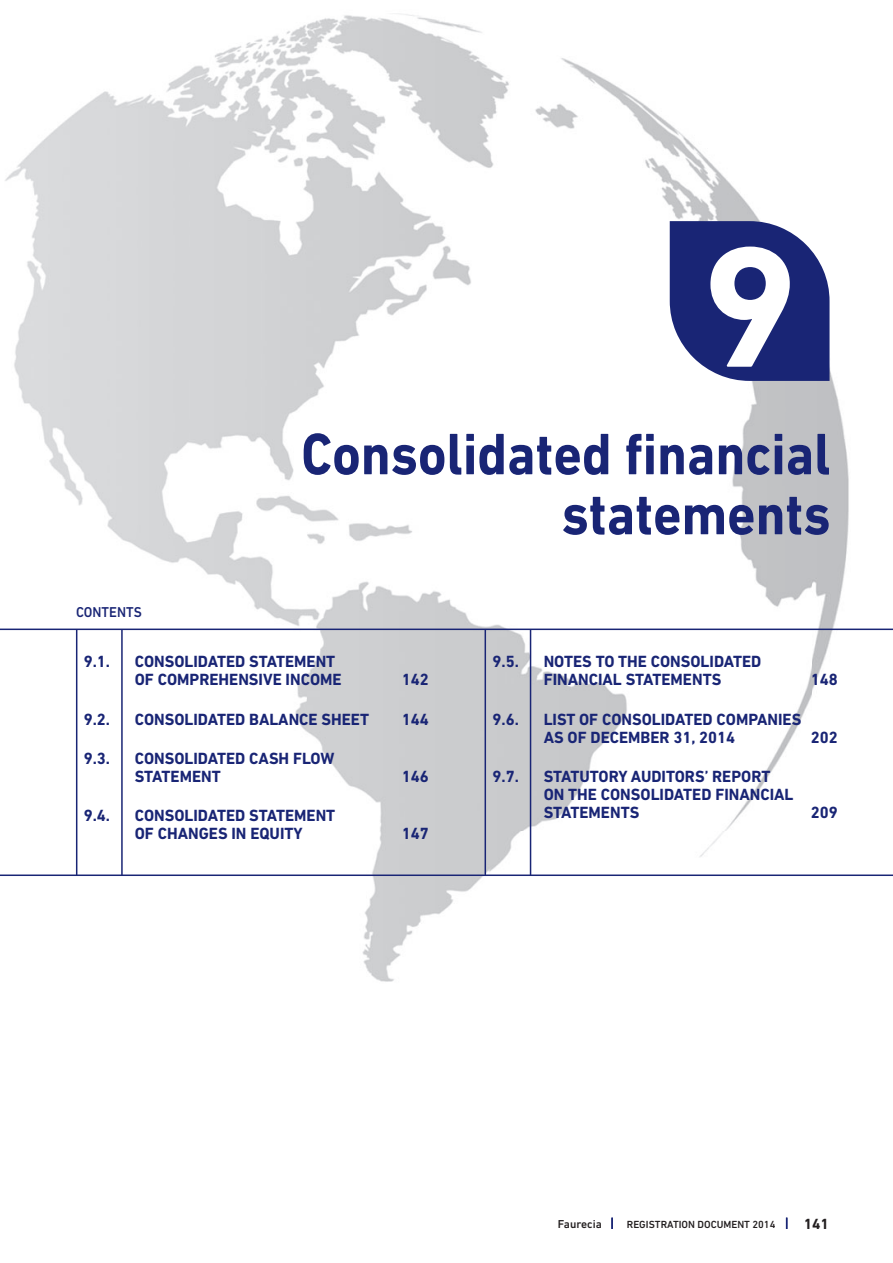
<style>
.page{position:relative;width:893px;height:1263px;background:#fff}
.page>*{position:absolute;margin:0;border:0;box-sizing:border-box;transform-origin:0 0}
.t1{font:700 173.85px "DIN Next LT Pro";color:#fff}
.t2{font:700 59.4px/60px "DIN Next LT Pro";color:#192575;text-align:right;scale:.91 1}
.t3{font:700 16.5px/18px "DIN Next LT Pro";color:#192575}
.t4{font:700 15px "DIN Next LT Pro";color:#231f20}
.t5{font:500 14.55px "DIN Next LT Pro";color:#192575;scale:.95 1}
.t6{font:500 11.7px "DIN Next LT Pro";color:#231f20}
.t7{font:500 10.5px "DIN Next LT Pro";color:#231f20}
</style>
<div class="page">
<svg style="left:786px;top:1217px;width:1px;height:12px"></svg>
<svg style="left:611px;top:1217px;width:2px;height:12px"></svg>
<img style="left:0;top:13px;width:812px;height:818px">
<img style="left:812px;top:293px;width:81px;height:398px">
<img style="left:75px;top:831px;width:649px;height:151px">
<hr style="left:0;top:628px;width:893px;height:2px;background:#192575">
<svg style="left:670px;top:221px;width:159px;height:160px;background:#313c83"></svg>
<hr style="left:76px;top:629px;width:1px;height:246px;background:#192575">
<hr style="left:485px;top:629px;width:1px;height:246px;background:#192575">
<hr style="left:121px;top:629px;width:2px;height:246px;background:#192575">
<hr style="left:530px;top:629px;width:1px;height:246px;background:#192575">
<hr style="left:0;top:874px;width:893px;height:2px;background:#192575">
<h1 class="t1" style="left:702px;top:243px;width:98px">9</h1>
<h2 class="t2" style="left:301px;top:430px;width:583px">Consolidated financial statements</h2>
<p class="t5" style="left:76px;top:607px;width:71px">CONTENTS</p>
<p class="t3" style="left:84px;top:654px;width:28px">9.1.</p>
<p class="t3" style="left:135px;top:654px;width:208px">CONSOLIDATED STATEMENT<br>OF COMPREHENSIVE INCOME</p>
<p class="t3" style="left:402px;top:672px;width:28px">142</p>
<p class="t3" style="left:84px;top:711px;width:28px">9.2.</p>
<p class="t3" style="left:135px;top:711px;width:236px">CONSOLIDATED BALANCE SHEET</p>
<p class="t3" style="left:402px;top:711px;width:28px">144</p>
<p class="t3" style="left:84px;top:751px;width:28px">9.3.</p>
<p class="t3" style="left:135px;top:751px;width:201px">CONSOLIDATED CASH FLOW<br>STATEMENT</p>
<p class="t3" style="left:402px;top:769px;width:28px">146</p>
<p class="t3" style="left:84px;top:808px;width:28px">9.4.</p>
<p class="t3" style="left:135px;top:808px;width:202px">CONSOLIDATED STATEMENT<br>OF CHANGES IN EQUITY</p>
<p class="t3" style="left:402px;top:826px;width:28px">147</p>
<p class="t3" style="left:493px;top:654px;width:28px">9.5.</p>
<p class="t3" style="left:544px;top:654px;width:219px">NOTES TO THE CONSOLIDATED<br>FINANCIAL STATEMENTS</p>
<p class="t3" style="left:811px;top:672px;width:28px">148</p>
<p class="t3" style="left:493px;top:711px;width:28px">9.6.</p>
<p class="t3" style="left:544px;top:711px;width:259px">LIST OF CONSOLIDATED COMPANIES<br>AS OF DECEMBER 31, 2014</p>
<p class="t3" style="left:493px;top:769px;width:28px">9.7.</p>
<p class="t3" style="left:544px;top:769px;width:251px">STATUTORY AUDITORS’ REPORT<br>ON THE CONSOLIDATED FINANCIAL<br>STATEMENTS</p>
<p class="t3" style="left:811px;top:729px;width:28px">202</p>
<p class="t3" style="left:811px;top:805px;width:28px">209</p>
<p class="t6" style="left:558px;top:1220px;width:46px">Faurecia</p>
<p class="t7" style="left:627px;top:1221px;width:150px">REGISTRATION DOCUMENT 2014</p>
<p class="t4" style="left:804px;top:1218px;width:27px">141</p>
</div>
